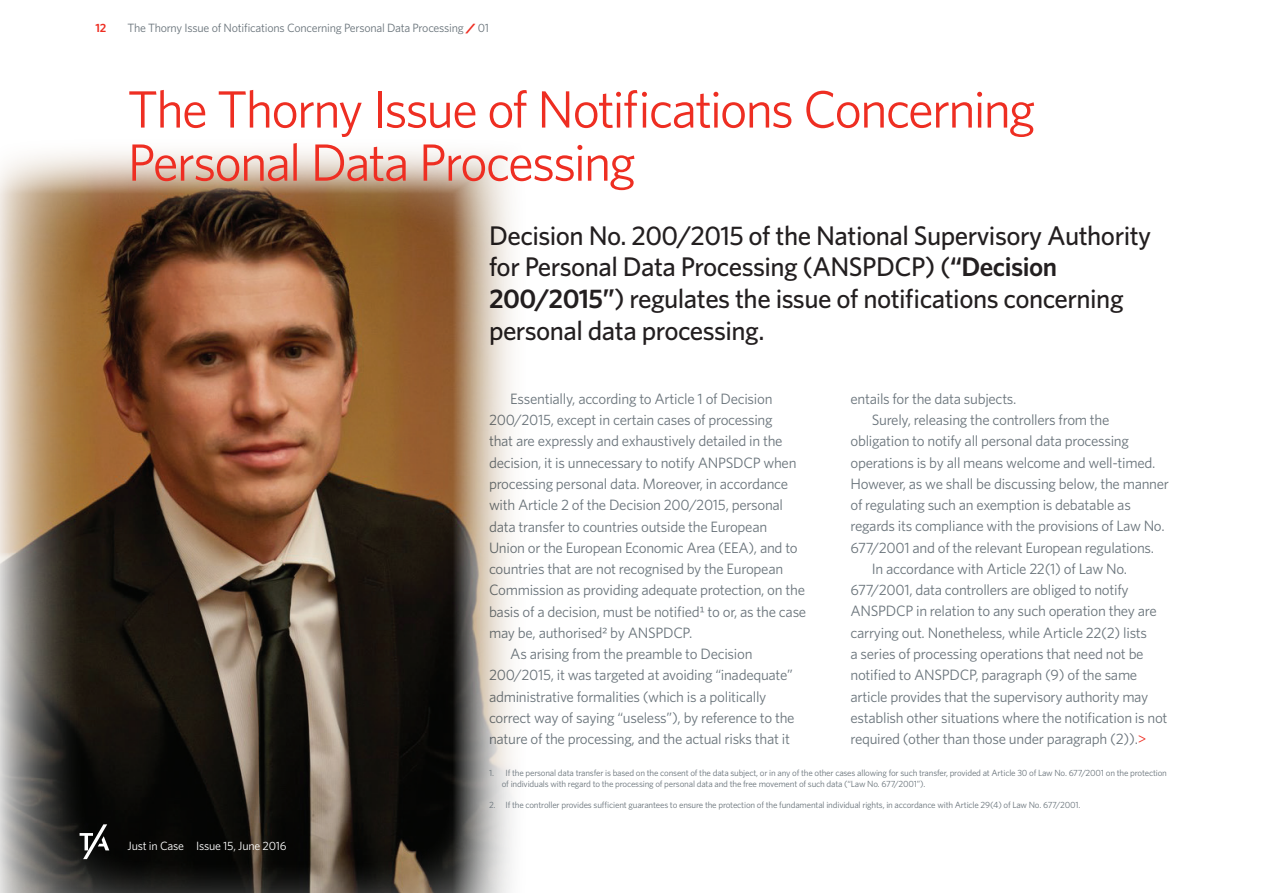
<style>
.page{position:relative;width:1263px;height:893px;background:#fff}
.page>*{position:absolute;margin:0;border:0;box-sizing:border-box;transform-origin:0 0}
.t1{font:52.5px/53.1px "Whitney";letter-spacing:-.04em;color:#ee2e22}
.t2{font:500 27px/32px "Whitney";letter-spacing:-.02em;color:#231f20}
.t3{font:15px "Whitney";letter-spacing:-.02em;color:#6a747b}
.t4{font:12px "Whitney";letter-spacing:-.02em;color:#6a747b}
.t5{font:12px "Whitney";letter-spacing:-.02em;color:#fff}
.t6{font:600 12px "Whitney";color:#ee2e22}
.t7{font:9px/10.6px "Whitney";letter-spacing:-.02em;color:#6a747b}
.s1{font-weight:600;color:#ee2e22}
.s2{font-weight:600}
.s3{color:#ee2e22}
</style>
<div class="page">
<img style="left:0;top:151px;width:512px;height:742px">
<svg style="left:80px;top:824px;width:29px;height:35px"></svg>
<p class="t6" style="left:95px;top:20px;width:12px">12</p>
<p class="t4" style="left:128px;top:20px;width:363px">The Thorny Issue of Notifications Concerning Personal Data Processing <span class="s1">/</span> 01</p>
<h1 class="t1" style="left:128px;top:81px;width:909px">The Thorny Issue of Notifications Concerning<br>Personal Data Processing</h1>
<h2 class="t2" style="left:489px;top:219px;width:664px">Decision No. 200/2015 of the National Supervisory Authority for Personal Data Processing (ANSPDCP) (<span class="s2">“Decision 200/2015”</span>) regulates the issue of notifications concerning personal data processing.</h2>
<p class="t3" style="left:510px;top:389px;width:264px">Essentially, according to Article 1 of Decision</p>
<p class="t3" style="left:489px;top:410px;width:285px">200/2015, except in certain cases of processing</p>
<p class="t3" style="left:489px;top:431px;width:295px">that are expressly and exhaustively detailed in the</p>
<p class="t3" style="left:489px;top:453px;width:309px">decision, it is unnecessary to notify ANPSDCP when</p>
<p class="t3" style="left:489px;top:474px;width:301px">processing personal data. Moreover, in accordance</p>
<p class="t3" style="left:489px;top:495px;width:296px">with Article 2 of the Decision 200/2015, personal</p>
<p class="t3" style="left:489px;top:516px;width:280px">data transfer to countries outside the European</p>
<p class="t3" style="left:489px;top:538px;width:310px">Union or the European Economic Area (EEA), and to</p>
<p class="t3" style="left:489px;top:559px;width:296px">countries that are not recognised by the European</p>
<p class="t3" style="left:489px;top:580px;width:317px">Commission as providing adequate protection, on the</p>
<p class="t3" style="left:489px;top:601px;width:319px">basis of a decision, must be notified1 to or, as the case</p>
<p class="t3" style="left:489px;top:623px;width:205px">may be, authorised2 by ANSPDCP.</p>
<p class="t3" style="left:510px;top:644px;width:244px">As arising from the preamble to Decision</p>
<p class="t3" style="left:489px;top:665px;width:306px">200/2015, it was targeted at avoiding “inadequate”</p>
<p class="t3" style="left:489px;top:686px;width:279px">administrative formalities (which is a politically</p>
<p class="t3" style="left:489px;top:708px;width:307px">correct way of saying “useless”), by reference to the</p>
<p class="t3" style="left:489px;top:729px;width:302px">nature of the processing, and the actual risks that it</p>
<p class="t3" style="left:850px;top:389px;width:168px">entails for the data subjects.</p>
<p class="t3" style="left:872px;top:410px;width:239px">Surely, releasing the controllers from the</p>
<p class="t3" style="left:850px;top:431px;width:280px">obligation to notify all personal data processing</p>
<p class="t3" style="left:850px;top:452px;width:306px">operations is by all means welcome and well-timed.</p>
<p class="t3" style="left:850px;top:474px;width:320px">However, as we shall be discussing below, the manner</p>
<p class="t3" style="left:850px;top:495px;width:282px">of regulating such an exemption is debatable as</p>
<p class="t3" style="left:850px;top:516px;width:316px">regards its compliance with the provisions of Law No.</p>
<p class="t3" style="left:850px;top:537px;width:305px">677/2001 and of the relevant European regulations.</p>
<p class="t3" style="left:872px;top:559px;width:257px">In accordance with Article 22(1) of Law No.</p>
<p class="t3" style="left:850px;top:580px;width:280px">677/2001, data controllers are obliged to notify</p>
<p class="t3" style="left:850px;top:601px;width:308px">ANSPDCP in relation to any such operation they are</p>
<p class="t3" style="left:850px;top:622px;width:298px">carrying out. Nonetheless, while Article 22(2) lists</p>
<p class="t3" style="left:850px;top:644px;width:295px">a series of processing operations that need not be</p>
<p class="t3" style="left:850px;top:665px;width:288px">notified to ANSPDCP, paragraph (9) of the same</p>
<p class="t3" style="left:850px;top:686px;width:299px">article provides that the supervisory authority may</p>
<p class="t3" style="left:850px;top:708px;width:319px">establish other situations where the notification is not</p>
<p class="t3" style="left:850px;top:729px;width:297px">required (other than those under paragraph (2)).<span class="s3">&gt;</span></p>
<p class="t5" style="left:128px;top:838px;width:161px">Just in Case Issue 15, June 2016</p>
<p class="t7" style="left:502px;top:767px;width:667px;text-indent:-13px">1. If the personal data transfer is based on the consent of the data subject, or in any of the other cases allowing for such transfer, provided at Article 30 of Law No. 677/2001 on the protection of individuals with regard to the processing of personal data and the free movement of such data (“Law No. 677/2001”).</p>
<p class="t7" style="left:489px;top:799px;width:593px">2. If the controller provides sufficient guarantees to ensure the protection of the fundamental individual rights, in accordance with Article 29(4) of Law No. 677/2001.</p>
</div>
